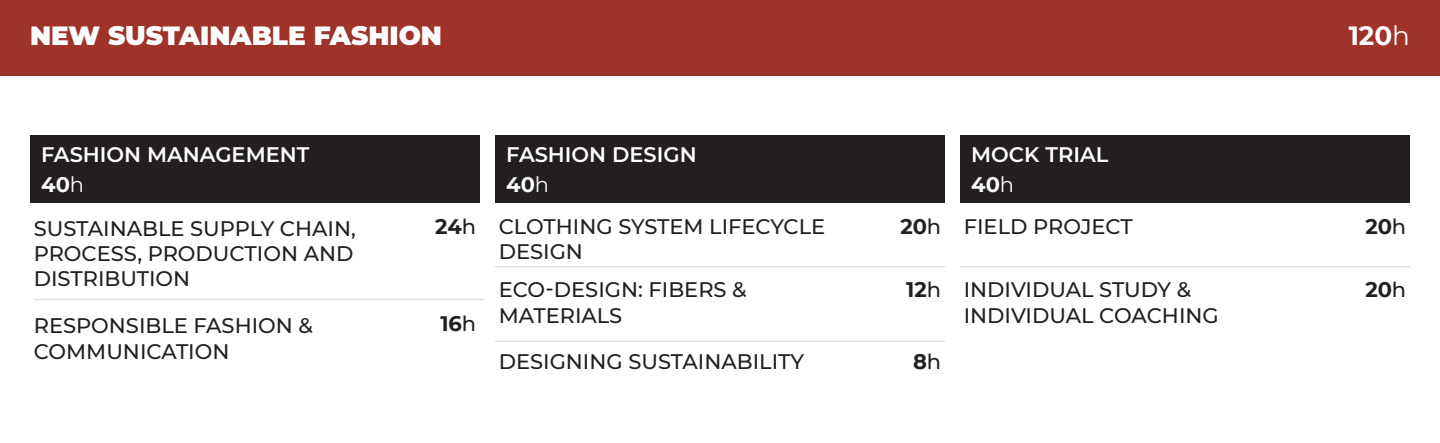
<style>
.page{position:relative;width:1440px;height:443px;background:#fff}
.page>*{position:absolute;margin:0;border:0;box-sizing:border-box;transform-origin:0 0}
.t1{font:900 26.25px "Montserrat";color:#fff}
.t2{font:700 26.25px "Montserrat";color:#fff}
.t3{font:500 21px/25.2px "Montserrat";color:#231f20}
.t4{font:600 21px "Montserrat";color:#fff}
.t5{font:700 21px "Montserrat";color:#231f20}
.t6{font:700 21px "Montserrat";color:#fff}
.s1{font-weight:400}
.s2{font-weight:500}
</style>
<div class="page">
<div style="left:0;top:0;width:1440px;height:75px;background:#9e3429"></div>
<div style="left:30px;top:135px;width:450px;height:68px;background:#231f20"></div>
<hr style="left:34px;top:299px;width:450px;height:1px;background:#d1d2d4">
<div style="left:960px;top:135px;width:450px;height:68px;background:#231f20"></div>
<hr style="left:960px;top:266px;width:450px;height:1px;background:#d1d2d4">
<div style="left:495px;top:135px;width:450px;height:68px;background:#231f20"></div>
<hr style="left:495px;top:266px;width:450px;height:1px;background:#d1d2d4">
<hr style="left:495px;top:340px;width:450px;height:1px;background:#d1d2d4">
<p class="t1" style="left:30px;top:16px;width:414px">NEW SUSTAINABLE FASHION</p>
<p class="t2" style="left:1349px;top:17px;width:63px">120<span class="s1">h</span></p>
<p class="t4" style="left:41px;top:139px;width:270px">FASHION MANAGEMENT</p>
<p class="t4" style="left:506px;top:139px;width:192px">FASHION DESIGN</p>
<p class="t4" style="left:971px;top:139px;width:139px">MOCK TRIAL</p>
<p class="t6" style="left:41px;top:169px;width:44px">40<span class="s1">h</span></p>
<p class="t6" style="left:506px;top:169px;width:44px">40<span class="s1">h</span></p>
<p class="t6" style="left:971px;top:169px;width:44px">40<span class="s1">h</span></p>
<p class="t3" style="left:34px;top:214px;width:324px;text-align:justify">SUSTAINABLE SUPPLY CHAIN, PROCESS, PRODUCTION AND DISTRIBUTION</p>
<p class="t5" style="left:435px;top:210px;width:42px">24<span class="s2">h</span></p>
<p class="t3" style="left:34px;top:312px;width:281px">RESPONSIBLE FASHION &amp;<br>COMMUNICATION</p>
<p class="t5" style="left:440px;top:308px;width:37px">16<span class="s2">h</span></p>
<p class="t3" style="left:499px;top:212px;width:328px">CLOTHING SYSTEM LIFECYCLE<br>DESIGN</p>
<p class="t5" style="left:900px;top:210px;width:42px">20<span class="s2">h</span></p>
<p class="t3" style="left:499px;top:276px;width:249px">ECO-DESIGN: FIBERS &amp;<br>MATERIALS</p>
<p class="t5" style="left:906px;top:274px;width:36px">12<span class="s2">h</span></p>
<p class="t3" style="left:499px;top:347px;width:307px">DESIGNING SUSTAINABILITY</p>
<p class="t5" style="left:913px;top:345px;width:30px">8<span class="s2">h</span></p>
<p class="t3" style="left:964px;top:212px;width:171px">FIELD PROJECT</p>
<p class="t5" style="left:1365px;top:210px;width:42px">20<span class="s2">h</span></p>
<p class="t3" style="left:964px;top:276px;width:257px">INDIVIDUAL STUDY &amp;<br>INDIVIDUAL COACHING</p>
<p class="t5" style="left:1365px;top:274px;width:42px">20<span class="s2">h</span></p>
</div>
